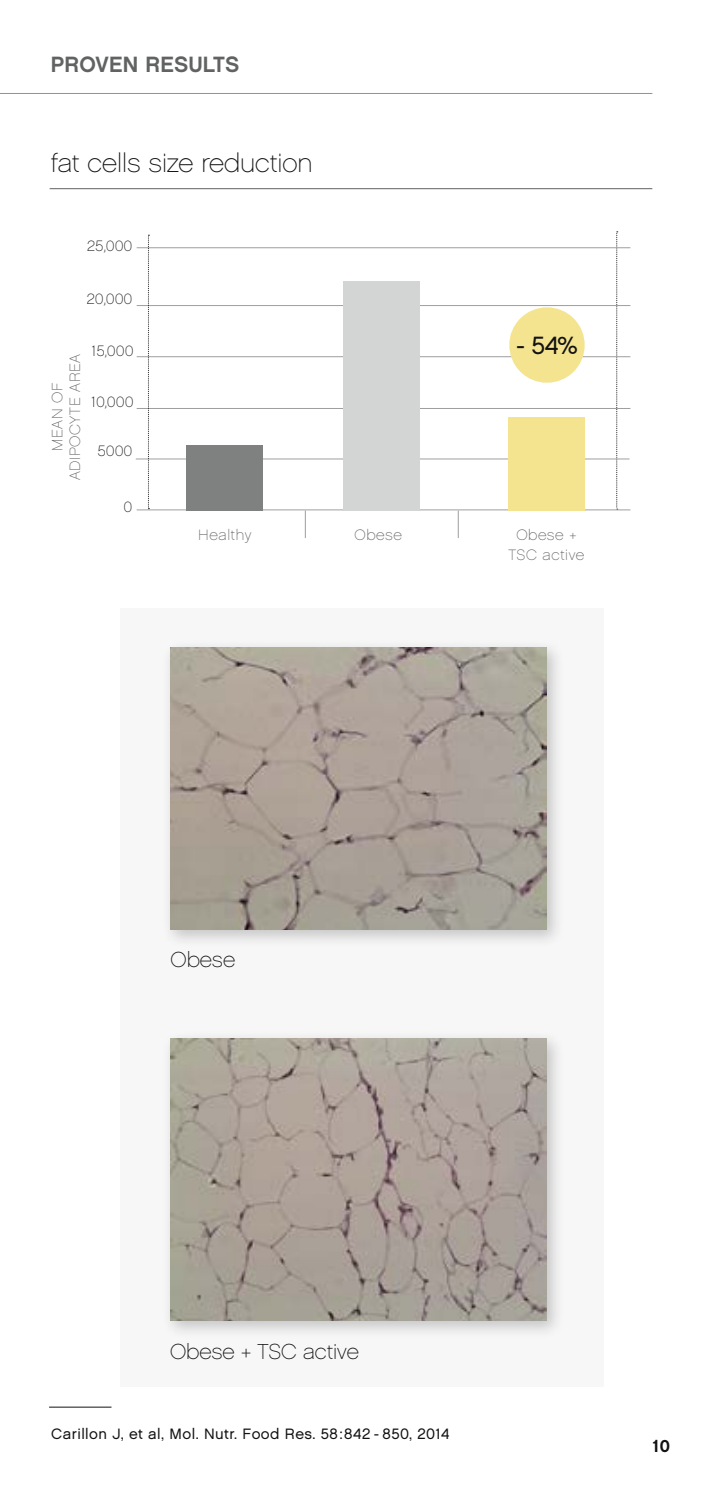
<style>
.page{position:relative;width:702px;height:1489px;background:#fff}
.page>*{position:absolute;margin:0;border:0;box-sizing:border-box;transform-origin:0 0}
.t1{font:26.5px "Chalet Paris Nineteen Sixty";color:#121212}
.t2{font:25px "Chalet London Nineteen Sixty";color:#121212}
.t3{font:22px "Chalet New York Nineteen Sixty";letter-spacing:.01em;color:#606362}
.t4{font:21.5px "Chalet Paris Nineteen Sixty";color:#121212}
.t5{font:17.5px "Chalet New York Nineteen Sixty";color:#121212}
.t6{font:15px "Chalet London Nineteen Sixty";letter-spacing:.03em;color:#121212}
.t7{font:15px/20px "Chalet Paris Nineteen Sixty";letter-spacing:.04em;color:#606362;text-align:center}
.t8{font:15px "Chalet Paris Nineteen Sixty";letter-spacing:.04em;color:#121212}
</style>
<div class="page">
<div style="left:120px;top:608px;width:483px;height:778px;background:#f7f7f7"></div>
<hr style="left:0;top:93px;width:652px;height:1px;background:#606362">
<div style="left:161px;top:1029px;width:403px;height:310px;background:#121212;opacity:.22"></div>
<img style="left:170px;top:1038px;width:376px;height:282px">
<hr style="left:49px;top:1406px;width:62px;height:1px;background:#121212">
<div style="left:161px;top:639px;width:403px;height:309px;background:#121212;opacity:.22"></div>
<img style="left:170px;top:647px;width:376px;height:282px">
<hr style="left:50px;top:188px;width:602px;height:1px;background:#606362">
<svg style="left:616px;top:231px;width:1px;height:278px"></svg>
<hr style="left:137px;top:305px;width:493px;height:1px;background:#9d9f9e">
<hr style="left:137px;top:247px;width:493px;height:1px;background:#9d9f9e">
<hr style="left:137px;top:356px;width:493px;height:1px;background:#9d9f9e">
<hr style="left:137px;top:408px;width:493px;height:1px;background:#9d9f9e">
<hr style="left:136px;top:458px;width:493px;height:1px;background:#9d9f9e">
<svg style="left:148px;top:235px;width:1px;height:274px"></svg>
<hr style="left:137px;top:509px;width:493px;height:1px;background:#9d9f9e">
<div style="left:186px;top:445px;width:77px;height:65px;background:#7e8180"></div>
<div style="left:508px;top:417px;width:76px;height:93px;background:#f4e490"></div>
<div style="left:343px;top:281px;width:77px;height:229px;background:#d3d5d5"></div>
<svg style="left:305px;top:510px;width:1px;height:28px"></svg>
<svg style="left:458px;top:510px;width:1px;height:28px"></svg>
<svg style="left:505px;top:307px;width:83px;height:76px"></svg>
<h3 class="t3" style="left:51px;top:51px;width:190px">PROVEN RESULTS</h3>
<h1 class="t1" style="left:51px;top:148px;width:263px">fat cells size reduction</h1>
<p class="t8" style="left:87px;top:237px;width:46px">25,000</p>
<p class="t8" style="left:87px;top:290px;width:47px">20,000</p>
<p class="t7" style="left:49px;top:479px;width:127px;line-height:17.5px;rotate:-90deg">MEAN OF<br>ADIPOCYTE AREA</p>
<p class="t8" style="left:91px;top:342px;width:43px">15,000</p>
<p class="t8" style="left:91px;top:393px;width:44px">10,000</p>
<p class="t8" style="left:98px;top:442px;width:36px">5000</p>
<p class="t8" style="left:124px;top:498px;width:10px">0</p>
<h2 class="t2" style="left:516px;top:330px;width:63px">- 54%</h2>
<p class="t7" style="left:198px;top:525px;width:55px">Healthy</p>
<p class="t7" style="left:508px;top:525px;width:77px">Obese +<br>TSC active</p>
<p class="t7" style="left:354px;top:525px;width:49px">Obese</p>
<h3 class="t4" style="left:171px;top:947px;width:66px">Obese</h3>
<h3 class="t4" style="left:170px;top:1338px;width:190px">Obese + TSC active</h3>
<p class="t6" style="left:51px;top:1424px;width:399px">Carillon J, et al, Mol. Nutr. Food Res. 58:842 - 850, 2014</p>
<p class="t5" style="left:652px;top:1435px;width:19px">10</p>
</div>
